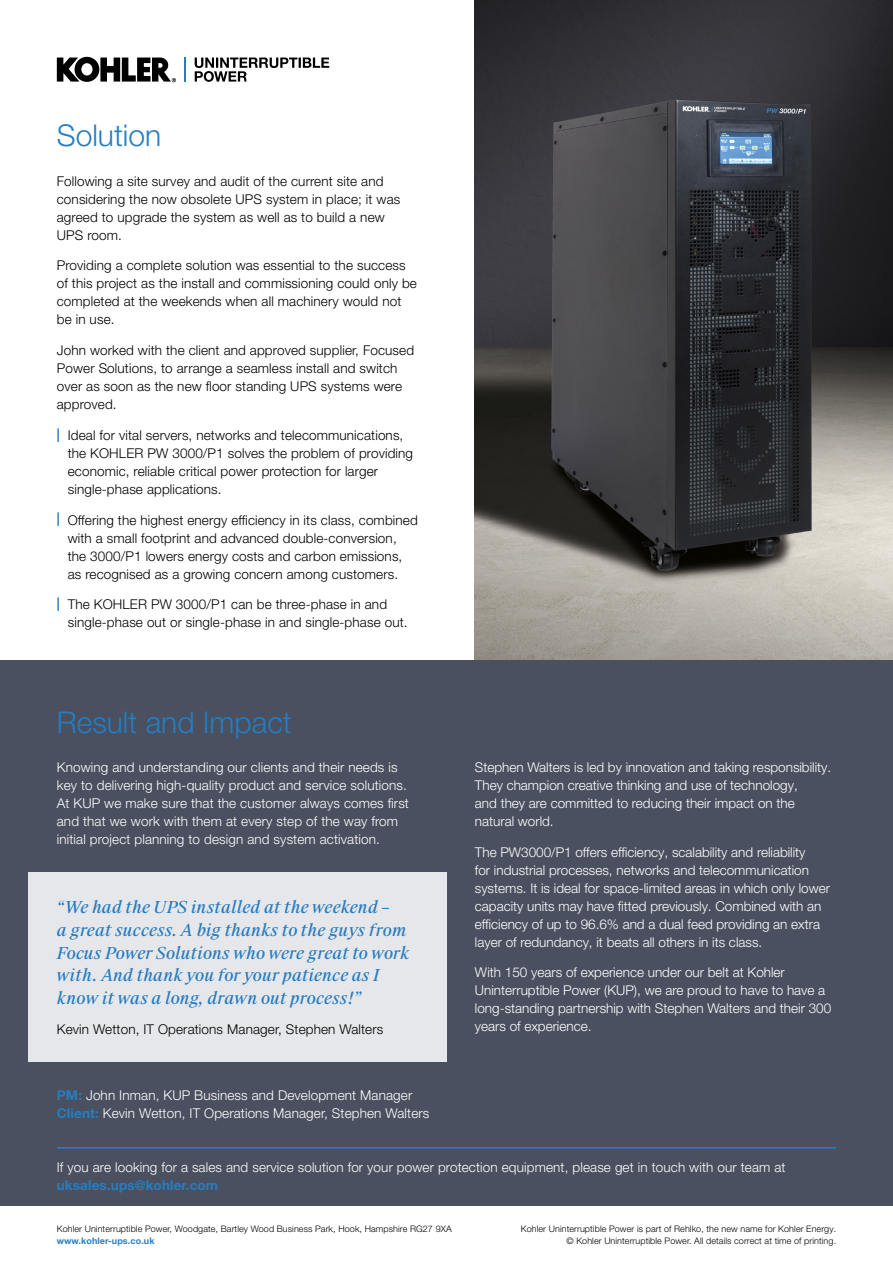
<style>
.page{position:relative;width:893px;height:1263px;background:#fff}
.page>*{position:absolute;margin:0;border:0;box-sizing:border-box;transform-origin:0 0}
.t1{font:300 30px "Helvetica Neue LT Pro";color:#267dc1}
.t2{font:italic 16.5px/22.5px "Suisse Works";color:#267dc1}
.t3{font:300 13.5px/18px "Helvetica Neue LT Pro";color:#fff}
.t4{font:300 13.5px/18px "Helvetica Neue LT Pro";letter-spacing:.01em;color:#000}
.t5{font:700 13.5px "Helvetica Neue LT Pro";letter-spacing:.01em;color:#267dc1}
.t6{font:300 9px/12px "Helvetica Neue LT Pro";letter-spacing:.01em;color:#000;text-align:right}
.t7{font:700 9px "Helvetica Neue LT Pro";letter-spacing:.01em;color:#267dc1}
.s1{font-weight:700;color:#267dc1}
</style>
<div class="page">
<img style="left:475px;top:0;width:418px;height:660px">
<div style="left:0;top:660px;width:893px;height:546px;background:#4a505f"></div>
<hr style="left:57px;top:1147px;width:779px;height:1px;background:#267dc1">
<svg style="left:195px;top:58px;width:134px;height:24px"></svg>
<hr style="left:184px;top:58px;width:2px;height:24px;background:#267dc1">
<svg style="left:57px;top:57px;width:119px;height:25px"></svg>
<div style="left:28px;top:872px;width:418px;height:190px;background:#e6e7ea"></div>
<h1 class="t1" style="left:57px;top:117px;width:106px">Solution</h1>
<p class="t4" style="left:57px;top:171px;width:345px">Following a site survey and audit of the current site and considering the now obsolete UPS system in place; it was agreed to upgrade the system as well as to build a new UPS room.</p>
<p class="t4" style="left:57px;top:256px;width:362px">Providing a complete solution was essential to the success of this project as the install and commissioning could only be completed at the weekends when all machinery would not be in use.</p>
<p class="t4" style="left:57px;top:341px;width:359px">John worked with the client and approved supplier, Focused Power Solutions, to arrange a seamless install and switch over as soon as the new floor standing UPS systems were approved.</p>
<p class="t4" style="left:68px;top:426px;width:347px;text-indent:-11px"><span class="s1">|</span> Ideal for vital servers, networks and telecommunications, the KOHLER PW 3000/P1 solves the problem of providing economic, reliable critical power protection for larger single-phase applications.</p>
<p class="t4" style="left:68px;top:510px;width:352px;text-indent:-11px"><span class="s1">|</span> Offering the highest energy efficiency in its class, combined with a small footprint and advanced double-conversion, the 3000/P1 lowers energy costs and carbon emissions, as recognised as a growing concern among customers.</p>
<p class="t4" style="left:68px;top:595px;width:341px;text-indent:-11px"><span class="s1">|</span> The KOHLER PW 3000/P1 can be three-phase in and single-phase out or single-phase in and single-phase out.</p>
<h1 class="t1" style="left:57px;top:704px;width:237px">Result and Impact</h1>
<p class="t3" style="left:57px;top:758px;width:354px">Knowing and understanding our clients and their needs is key to delivering high-quality product and service solutions.<br>At KUP we make sure that the customer always comes first and that we work with them at every step of the way from initial project planning to design and system activation.</p>
<p class="t3" style="left:475px;top:758px;width:358px">Stephen Walters is led by innovation and taking responsibility.<br>They champion creative thinking and use of technology,<br>and they are committed to reducing their impact on the natural world.</p>
<p class="t3" style="left:475px;top:842px;width:357px">The PW3000/P1 offers efficiency, scalability and reliability<br>for industrial processes, networks and telecommunication systems. It is ideal for space-limited areas in which only lower capacity units may have fitted previously. Combined with an efficiency of up to 96.6% and a dual feed providing an extra layer of redundancy, it beats all others in its class.</p>
<p class="t3" style="left:475px;top:963px;width:358px">With 150 years of experience under our belt at Kohler Uninterruptible Power (KUP), we are proud to have to have a long-standing partnership with Stephen Walters and their 300 years of experience.</p>
<p class="t2" style="left:57px;top:897px;width:354px">“We had the UPS installed at the weekend –<br>a great success. A big thanks to the guys from Focus Power Solutions who were great to work with. And thank you for your patience as I know it was a long, drawn out process!”</p>
<p class="t4" style="left:57px;top:1020px;width:328px">Kevin Wetton, IT Operations Manager, Stephen Walters</p>
<p class="t3" style="left:57px;top:1086px;width:374px"><span class="s1">PM:</span> John Inman, KUP Business and Development Manager<br><span class="s1">Client:</span> Kevin Wetton, IT Operations Manager, Stephen Walters</p>
<p class="t3" style="left:57px;top:1158px;width:730px">If you are looking for a sales and service solution for your power protection equipment, please get in touch with our team at</p>
<p class="t5" style="left:57px;top:1177px;width:163px">uksales.ups@kohler.com</p>
<p class="t6" style="left:57px;top:1222px;width:396px">Kohler Uninterruptible Power, Woodgate, Bartley Wood Business Park, Hook, Hampshire RG27 9XA</p>
<p class="t7" style="left:57px;top:1235px;width:99px">www.kohler-ups.co.uk</p>
<p class="t6" style="left:521px;top:1222px;width:317px">Kohler Uninterruptible Power is part of Rehlko, the new name for Kohler Energy. © Kohler Uninterruptible Power. All details correct at time of printing.</p>
</div>
